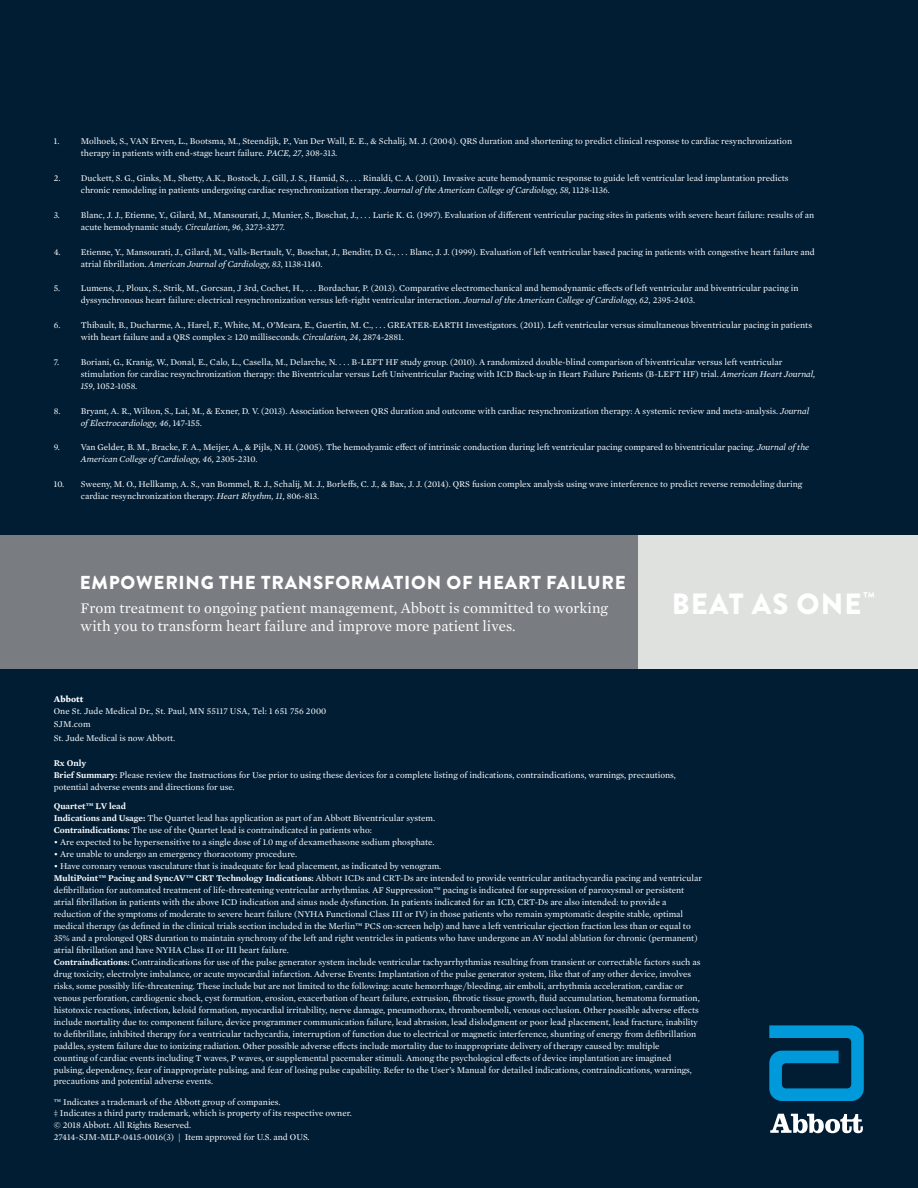
<style>
.page{position:relative;width:918px;height:1188px;background:#001d34}
.page>*{position:absolute;margin:0;border:0;box-sizing:border-box;transform-origin:0 0}
.t1{font:900 29.25px "Brandon Grotesque";letter-spacing:.04em;color:#fff}
.t2{font:900 18.75px "Brandon Grotesque";letter-spacing:.04em;color:#fff}
.t3{font:15px/18px "Mercury Text G1";letter-spacing:.005em;color:#fff}
.t4{font:9px/12px "Mercury Text G1";color:#fff}
.t5{font:700 9px "Mercury Text G1";letter-spacing:.01em;color:#fff}
.s1{font-style:italic}
.s2{font-family:"Minion Pro"}
.s3{font-weight:600}
</style>
<div class="page">
<svg style="left:770px;top:1114px;width:93px;height:19px"></svg>
<svg style="left:769px;top:1025px;width:95px;height:76px"></svg>
<div style="left:0;top:536px;width:639px;height:133px;background:#797d82"></div>
<div style="left:639px;top:536px;width:279px;height:133px;background:#dfe1df"></div>
<p class="t4" style="left:81px;top:135px;width:713px;text-indent:-27px">1. Molhoek, S., VAN Erven, L., Bootsma, M., Steendijk, P., Van Der Wall, E. E., &amp; Schalij, M. J. (2004). QRS duration and shortening to predict clinical response to cardiac resynchronization therapy in patients with end-stage heart failure. <span class="s1">PACE, 27</span>, 308-313.</p>
<p class="t4" style="left:81px;top:172px;width:709px;text-indent:-27px">2. Duckett, S. G., Ginks, M., Shetty, A.K., Bostock, J., Gill, J. S., Hamid, S., . . . Rinaldi, C. A. (2011). Invasive acute hemodynamic response to guide left ventricular lead implantation predicts chronic remodeling in patients undergoing cardiac resynchronization therapy. <span class="s1">Journal of the American College of Cardiology, 58,</span> 1128-1136.</p>
<p class="t4" style="left:81px;top:208px;width:735px;text-indent:-27px">3. Blanc, J. J., Etienne, Y., Gilard, M., Mansourati, J., Munier, S., Boschat, J., . . . Lurie K. G. (1997). Evaluation of different ventricular pacing sites in patients with severe heart failure: results of an acute hemodynamic study. <span class="s1">Circulation, 96</span>, 3273-3277.</p>
<p class="t4" style="left:81px;top:245px;width:736px;text-indent:-27px">4. Etienne, Y., Mansourati, J., Gilard, M., Valls-Bertault, V., Boschat, J., Benditt, D. G., . . . Blanc, J. J. (1999). Evaluation of left ventricular based pacing in patients with congestive heart failure and atrial fibrillation. <span class="s1">American Journal of Cardiology, 83</span>, 1138-1140.</p>
<p class="t4" style="left:81px;top:282px;width:719px;text-indent:-27px">5. Lumens, J., Ploux, S., Strik, M., Gorcsan, J 3rd, Cochet, H., . . . Bordachar, P. (2013). Comparative electromechanical and hemodynamic effects of left ventricular and biventricular pacing in dyssynchronous heart failure: electrical resynchronization versus left-right ventricular interaction. <span class="s1">Journal of the American College of Cardiology, 62</span>, 2395-2403.</p>
<p class="t4" style="left:81px;top:319px;width:733px;text-indent:-27px">6. Thibault, B., Ducharme, A., Harel, F., White, M., O’Meara, E., Guertin, M. C., . . . GREATER-EARTH Investigators. (2011). Left ventricular versus simultaneous biventricular pacing in patients with heart failure and a QRS complex <span class="s2">≥</span> 120 milliseconds. <span class="s1">Circulation, 24</span>, 2874-2881.</p>
<p class="t4" style="left:54px;top:355px;width:7px">7.</p>
<p class="t4" style="left:81px;top:355px;width:736px">Boriani, G., Kranig, W., Donal, E., Calo, L., Casella, M., Delarche, N. . . . B-LEFT HF study group. (2010). A randomized double-blind comparison of biventricular versus left ventricular stimulation for cardiac resynchronization therapy: the Biventricular versus Left Univentricular Pacing with ICD Back-up in Heart Failure Patients (B-LEFT HF) trial. <span class="s1">American Heart Journal,<br>159</span>, 1052-1058.</p>
<p class="t4" style="left:81px;top:404px;width:730px;text-indent:-27px">8. Bryant, A. R., Wilton, S., Lai, M., &amp; Exner, D. V. (2013). Association between QRS duration and outcome with cardiac resynchronization therapy: A systemic review and meta-analysis. <span class="s1">Journal of Electrocardiology, 46</span>, 147-155.</p>
<p class="t4" style="left:81px;top:441px;width:730px;text-indent:-27px">9. Van Gelder, B. M., Bracke, F. A., Meijer, A., &amp; Pijls, N. H. (2005). The hemodyamic effect of intrinsic conduction during left ventricular pacing compared to biventricular pacing. <span class="s1">Journal of the<br>American College of Cardiology, 46,</span> 2305-2310.</p>
<p class="t4" style="left:81px;top:478px;width:723px;text-indent:-27px">10. Sweeny, M. O., Hellkamp, A. S., van Bommel, R. J., Schalij, M. J., Borleffs, C. J., &amp; Bax, J. J. (2014). QRS fusion complex analysis using wave interference to predict reverse remodeling during cardiac resynchronization therapy. <span class="s1">Heart Rhythm, 11,</span> 806-813.</p>
<h2 class="t2" style="left:80px;top:569px;width:547px">EMPOWERING THE TRANSFORMATION OF HEART FAILURE</h2>
<h3 class="t3" style="left:81px;top:599px;width:529px">From treatment to ongoing patient management, Abbott is committed to working with you to transform heart failure and improve more patient lives.</h3>
<h1 class="t1" style="left:672px;top:583px;width:205px">BEAT AS ONE<sup>™</sup></h1>
<p class="t5" style="left:54px;top:692px;width:31px">Abbott</p>
<p class="t4" style="left:54px;top:703px;width:274px;line-height:13.5px">One St. Jude Medical Dr., St. Paul, MN 55117 USA, Tel: 1 651 756 2000<br>SJM.com<br>St. Jude Medical is now Abbott.</p>
<p class="t4" style="left:54px;top:757px;width:624px"><span class="s3">Rx Only<br>Brief Summary:</span> Please review the Instructions for Use prior to using these devices for a complete listing of indications, contraindications, warnings, precautions, potential adverse events and directions for use.</p>
<p class="t4" style="left:54px;top:799px;width:383px"><span class="s3">Quartet™ LV lead<br>Indications and Usage:</span> The Quartet lead has application as part of an Abbott Biventricular system.<br><span class="s3">Contraindications:</span> The use of the Quartet lead is contraindicated in patients who:</p>
<p class="t4" style="left:54px;top:835px;width:382px">• Are expected to be hypersensitive to a single dose of 1.0 mg of dexamethasone sodium phosphate.</p>
<p class="t4" style="left:54px;top:847px;width:245px">• Are unable to undergo an emergency thoracotomy procedure.</p>
<p class="t4" style="left:54px;top:859px;width:650px">• Have coronary venous vasculature that is inadequate for lead placement, as indicated by venogram.<br><span class="s3">MultiPoint™ Pacing and SyncAV™ CRT Technology Indications:</span> Abbott ICDs and CRT-Ds are intended to provide ventricular antitachycardia pacing and ventricular defibrillation for automated treatment of life-threatening ventricular arrhythmias. AF Suppression™ pacing is indicated for suppression of paroxysmal or persistent atrial fibrillation in patients with the above ICD indication and sinus node dysfunction. In patients indicated for an ICD, CRT-Ds are also intended: to provide a reduction of the symptoms of moderate to severe heart failure (NYHA Functional Class III or IV) in those patients who remain symptomatic despite stable, optimal medical therapy (as defined in the clinical trials section included in the Merlin™ PCS on-screen help) and have a left ventricular ejection fraction less than or equal to 35% and a prolonged QRS duration to maintain synchrony of the left and right ventricles in patients who have undergone an AV nodal ablation for chronic (permanent) atrial fibrillation and have NYHA Class II or III heart failure.<br><span class="s3">Contraindications:</span> Contraindications for use of the pulse generator system include ventricular tachyarrhythmias resulting from transient or correctable factors such as drug toxicity, electrolyte imbalance, or acute myocardial infarction. Adverse Events: Implantation of the pulse generator system, like that of any other device, involves risks, some possibly life-threatening. These include but are not limited to the following: acute hemorrhage/bleeding, air emboli, arrhythmia acceleration, cardiac or venous perforation, cardiogenic shock, cyst formation, erosion, exacerbation of heart failure, extrusion, fibrotic tissue growth, fluid accumulation, hematoma formation, histotoxic reactions, infection, keloid formation, myocardial irritability, nerve damage, pneumothorax, thromboemboli, venous occlusion. Other possible adverse effects include mortality due to: component failure, device programmer communication failure, lead abrasion, lead dislodgment or poor lead placement, lead fracture, inability to defibrillate, inhibited therapy for a ventricular tachycardia, interruption of function due to electrical or magnetic interference, shunting of energy from defibrillation paddles, system failure due to ionizing radiation. Other possible adverse effects include mortality due to inappropriate delivery of therapy caused by: multiple<br>counting of cardiac events including T waves, P waves, or supplemental pacemaker stimuli. Among the psychological effects of device implantation are imagined pulsing, dependency, fear of inappropriate pulsing, and fear of losing pulse capability. Refer to the User’s Manual for detailed indications, contraindications, warnings,</p>
<p class="t4" style="left:54px;top:1074px;width:161px">precautions and potential adverse events.</p>
<p class="t4" style="left:54px;top:1096px;width:300px;line-height:10.8px">™ Indicates a trademark of the Abbott group of companies.<br>‡ Indicates a third party trademark, which is property of its respective owner.</p>
<p class="t4" style="left:54px;top:1118px;width:257px">© 2018 Abbott. All Rights Reserved.<br>27414-SJM-MLP-0415-0016(3) | Item approved for U.S. and OUS.</p>
</div>
